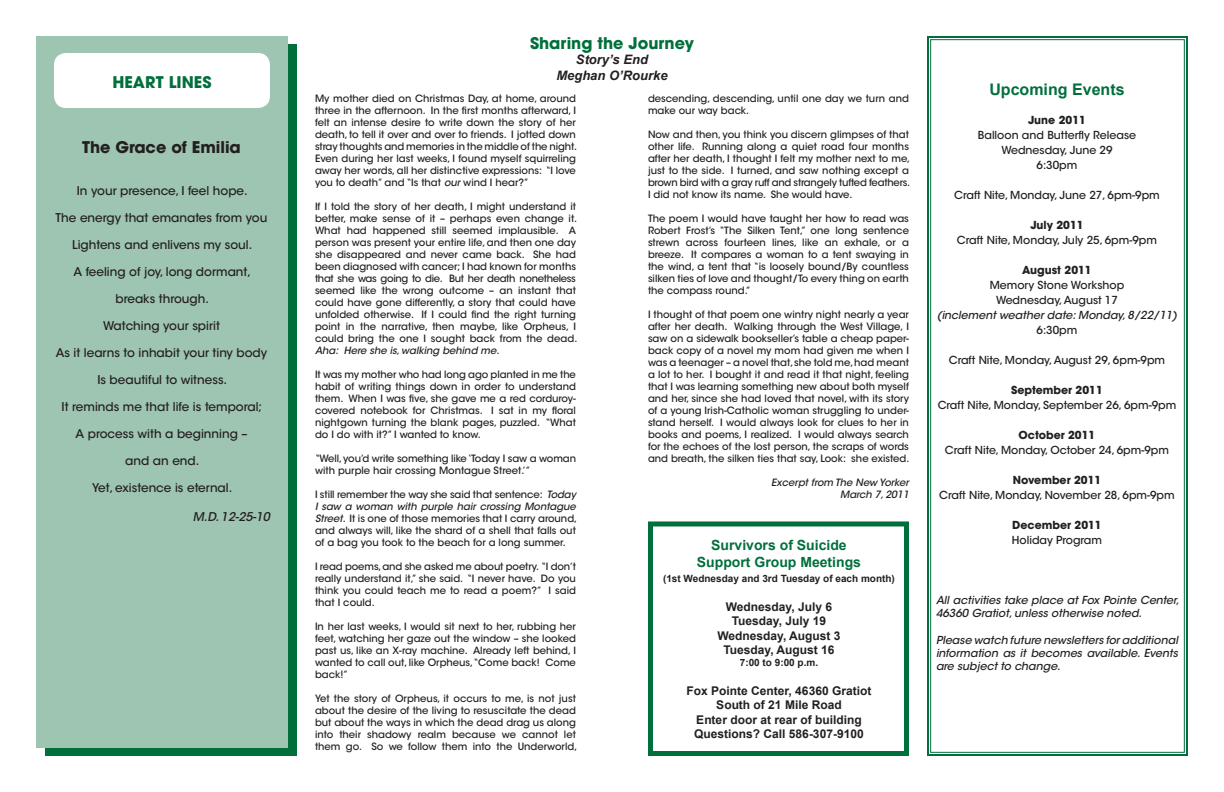
<style>
.page{position:relative;width:1224px;height:792px;background:#fff}
.page>*{position:absolute;margin:0;border:0;box-sizing:border-box;transform-origin:0 0}
.t1{font:700 16px "Avant Garde";color:#006f3c}
.t2{font:16px "ITC Avant Garde MM 740 750";color:#231f20}
.t3{font:700 16px "Arial";color:#006f3c}
.t4{font:700 14px "Arial";color:#006f3c}
.t5{font:italic 700 13px "Arial";color:#231f20}
.t6{font:12px "ITC Avant Garde MM 445 750";color:#231f20}
.t7{font:700 12px "Arial";color:#231f20}
.t8{font:12px "ITC Avant Garde MM Oblique 445 750";color:#231f20}
.t9{font:11px "ITC Avant Garde MM 445 750";color:#231f20}
.t10{font:11px/13.2px "ITC Avant Garde MM Oblique 445 750";color:#231f20}
.t11{font:11px "ITC Avant Garde MM 740 750";color:#231f20}
.t12{font:10px/12px "ITC Avant Garde MM 445 750";color:#231f20}
.t13{font:700 10px "Arial";color:#231f20}
.t14{font:10px "ITC Avant Garde MM Oblique 445 750";color:#231f20}
.s1{font-family:"ITC Avant Garde MM Oblique 445 750"}
</style>
<div class="page">
<svg style="left:927px;top:36px;width:261px;height:720px"></svg>
<div style="left:930px;top:39px;width:255px;height:714px;border:1px solid #006f3c"></div>
<div style="left:648px;top:521px;width:261px;height:235px;border:5px solid #006f3c"></div>
<div style="left:45px;top:44px;width:252px;height:712px;background:#006f3c"></div>
<div style="left:36px;top:36px;width:252px;height:712px;background:#9ec5b1"></div>
<div style="left:54px;top:53px;width:216px;height:55px;background:#fff;border-radius:12px"></div>
<p class="t1" style="left:112px;top:71px;width:101px">HEART LINES</p>
<p class="t2" style="left:82px;top:138px;width:160px">The Grace of Emilia</p>
<p class="t6" style="left:77px;top:183px;width:172px">In your presence, I feel hope.</p>
<p class="t6" style="left:56px;top:210px;width:213px">The energy that emanates from you</p>
<p class="t6" style="left:72px;top:237px;width:182px">Lightens and enlivens my soul.</p>
<p class="t6" style="left:73px;top:264px;width:179px">A feeling of joy, long dormant,</p>
<p class="t6" style="left:116px;top:291px;width:95px">breaks through.</p>
<p class="t6" style="left:103px;top:318px;width:118px">Watching your spirit</p>
<p class="t6" style="left:56px;top:345px;width:213px">As it learns to inhabit your tiny body</p>
<p class="t6" style="left:97px;top:372px;width:131px">Is beautiful to witness.</p>
<p class="t6" style="left:62px;top:399px;width:202px">It reminds me that life is temporal;</p>
<p class="t6" style="left:76px;top:426px;width:173px">A process with a beginning –</p>
<p class="t6" style="left:125px;top:453px;width:76px">and an end.</p>
<p class="t6" style="left:92px;top:480px;width:142px">Yet, existence is eternal.</p>
<p class="t8" style="left:193px;top:508px;width:79px">M.D. 12-25-10</p>
<p class="t1" style="left:530px;top:32px;width:165px">Sharing the Journey</p>
<p class="t5" style="left:576px;top:51px;width:74px">Story’s End</p>
<p class="t5" style="left:556px;top:67px;width:113px">Meghan O’Rourke</p>
<p class="t12" style="left:315px;top:93px;width:264px">My mother died on Christmas Day, at home, around three in the afternoon. In the first months afterward, I felt an intense desire to write down the story of her death, to tell it over and over to friends. I jotted down stray thoughts and memories in the middle of the night.<br>Even during her last weeks, I found myself squirreling away her words, all her distinctive expressions: “I love you to death” and “Is that <span class="s1">our</span> wind I hear?”</p>
<p class="t12" style="left:315px;top:201px;width:264px">If I told the story of her death, I might understand it better, make sense of it – perhaps even change it.<br>What had happened still seemed implausible. A person was present your entire life, and then one day she disappeared and never came back. She had been diagnosed with cancer; I had known for months that she was going to die. But her death nonetheless seemed like the wrong outcome – an instant that could have gone differently, a story that could have unfolded otherwise. If I could find the right turning point in the narrative, then maybe, like Orpheus, I could bring the one I sought back from the dead.<br><span class="s1">Aha: Here she is, walking behind me.</span></p>
<p class="t12" style="left:315px;top:369px;width:262px;text-align:justify">It was my mother who had long ago planted in me the habit of writing things down in order to understand them. When I was five, she gave me a red corduroy&shy;covered notebook for Christmas. I sat in my floral nightgown turning the blank pages, puzzled. “What do I do with it?” I wanted to know.</p>
<p class="t12" style="left:315px;top:453px;width:263px">“Well, you’d write something like ‘Today I saw a woman with purple hair crossing Montague Street.’”</p>
<p class="t12" style="left:315px;top:489px;width:264px">I still remember the way she said that sentence: <span class="s1">Today I saw a woman with purple hair crossing Montague Street</span>. It is one of those memories that I carry around, and always will, like the shard of a shell that falls out of a bag you took to the beach for a long summer.</p>
<p class="t12" style="left:315px;top:561px;width:263px;text-align:justify">I read poems, and she asked me about poetry. “I don’t really understand it,” she said. “I never have. Do you think you could teach me to read a poem?” I said that I could.</p>
<p class="t12" style="left:315px;top:621px;width:263px;text-align:justify">In her last weeks, I would sit next to her, rubbing her feet, watching her gaze out the window – she looked past us, like an X-ray machine. Already left behind, I wanted to call out, like Orpheus,“Come back! Come back!”</p>
<p class="t12" style="left:315px;top:693px;width:264px">Yet the story of Orpheus, it occurs to me, is not just about the desire of the living to resuscitate the dead but about the ways in which the dead drag us along into their shadowy realm because we cannot let them go. So we follow them into the Underworld,</p>
<p class="t12" style="left:648px;top:93px;width:262px">descending, descending, until one day we turn and make our way back.</p>
<p class="t12" style="left:648px;top:129px;width:264px">Now and then, you think you discern glimpses of that other life. Running along a quiet road four months after her death, I thought I felt my mother next to me, just to the side. I turned, and saw nothing except a brown bird with a gray ruff and strangely tufted feathers.<br>I did not know its name. She would have.</p>
<p class="t12" style="left:648px;top:213px;width:263px;text-align:justify">The poem I would have taught her how to read was Robert Frost’s “The Silken Tent,” one long sentence strewn across fourteen lines, like an exhale, or a breeze. It compares a woman to a tent swaying in the wind, a tent that “is loosely bound/By countless silken ties of love and thought/To every thing on earth the compass round.”</p>
<p class="t12" style="left:648px;top:309px;width:263px;text-align:justify">I thought of that poem one wintry night nearly a year after her death. Walking through the West Village, I saw on a sidewalk bookseller’s table a cheap paper&shy;back copy of a novel my mom had given me when I was a teenager – a novel that, she told me, had meant a lot to her. I bought it and read it that night, feeling that I was learning something new about both myself and her, since she had loved that novel, with its story of a young Irish-Catholic woman struggling to under&shy;stand herself. I would always look for clues to her in books and poems, I realized. I would always search for the echoes of the lost person, the scraps of words and breath, the silken ties that say, Look: she existed.</p>
<p class="t14" style="left:771px;top:476px;width:139px">Excerpt from The New Yorker</p>
<p class="t14" style="left:840px;top:488px;width:70px">March 7, 2011</p>
<p class="t4" style="left:711px;top:536px;width:137px">Survivors of Suicide</p>
<p class="t4" style="left:697px;top:553px;width:166px">Support Group Meetings</p>
<p class="t13" style="left:663px;top:572px;width:233px">(1st Wednesday and 3rd Tuesday of each month)</p>
<p class="t7" style="left:726px;top:599px;width:108px">Wednesday, July 6</p>
<p class="t7" style="left:732px;top:613px;width:96px">Tuesday, July 19</p>
<p class="t7" style="left:717px;top:628px;width:125px">Wednesday, August 3</p>
<p class="t7" style="left:723px;top:642px;width:113px">Tuesday, August 16</p>
<p class="t13" style="left:740px;top:656px;width:80px">7:00 to 9:00 p.m.</p>
<p class="t7" style="left:687px;top:683px;width:186px">Fox Pointe Center, 46360 Gratiot</p>
<p class="t7" style="left:716px;top:697px;width:127px">South of 21 Mile Road</p>
<p class="t7" style="left:696px;top:712px;width:167px">Enter door at rear of building</p>
<p class="t7" style="left:694px;top:726px;width:171px">Questions? Call 586-307-9100</p>
<p class="t3" style="left:989px;top:78px;width:137px">Upcoming Events</p>
<p class="t11" style="left:1028px;top:114px;width:59px">June 2011</p>
<p class="t9" style="left:978px;top:129px;width:160px">Balloon and Butterfly Release</p>
<p class="t9" style="left:1001px;top:144px;width:113px">Wednesday, June 29</p>
<p class="t9" style="left:1037px;top:159px;width:42px">6:30pm</p>
<p class="t9" style="left:954px;top:189px;width:207px">Craft Nite, Monday, June 27, 6pm-9pm</p>
<p class="t11" style="left:1030px;top:219px;width:55px">July 2011</p>
<p class="t9" style="left:957px;top:234px;width:202px">Craft Nite, Monday, July 25, 6pm-9pm</p>
<p class="t11" style="left:1022px;top:264px;width:71px">August 2011</p>
<p class="t9" style="left:990px;top:279px;width:136px">Memory Stone Workshop</p>
<p class="t9" style="left:996px;top:294px;width:123px">Wednesday, August 17</p>
<p class="t10" style="left:937px;top:308px;width:242px">(inclement weather date: Monday, 8/22/11)</p>
<p class="t9" style="left:1037px;top:324px;width:42px">6:30pm</p>
<p class="t9" style="left:949px;top:354px;width:218px">Craft Nite, Monday, August 29, 6pm-9pm</p>
<p class="t11" style="left:1011px;top:384px;width:93px">September 2011</p>
<p class="t9" style="left:938px;top:399px;width:240px">Craft Nite, Monday, September 26, 6pm-9pm</p>
<p class="t11" style="left:1019px;top:429px;width:78px">October 2011</p>
<p class="t9" style="left:945px;top:444px;width:226px">Craft Nite, Monday, October 24, 6pm-9pm</p>
<p class="t11" style="left:1013px;top:474px;width:90px">November 2011</p>
<p class="t9" style="left:939px;top:489px;width:237px">Craft Nite, Monday, November 28, 6pm-9pm</p>
<p class="t11" style="left:1012px;top:519px;width:91px">December 2011</p>
<p class="t9" style="left:1012px;top:534px;width:92px">Holiday Program</p>
<p class="t10" style="left:936px;top:593px;width:245px">All activities take place at Fox Pointe Center,<br>46360 Gratiot, unless otherwise noted.</p>
<p class="t10" style="left:936px;top:633px;width:243px;text-align:justify">Please watch future newsletters for additional information as it becomes available. Events are subject to change.</p>
</div>
